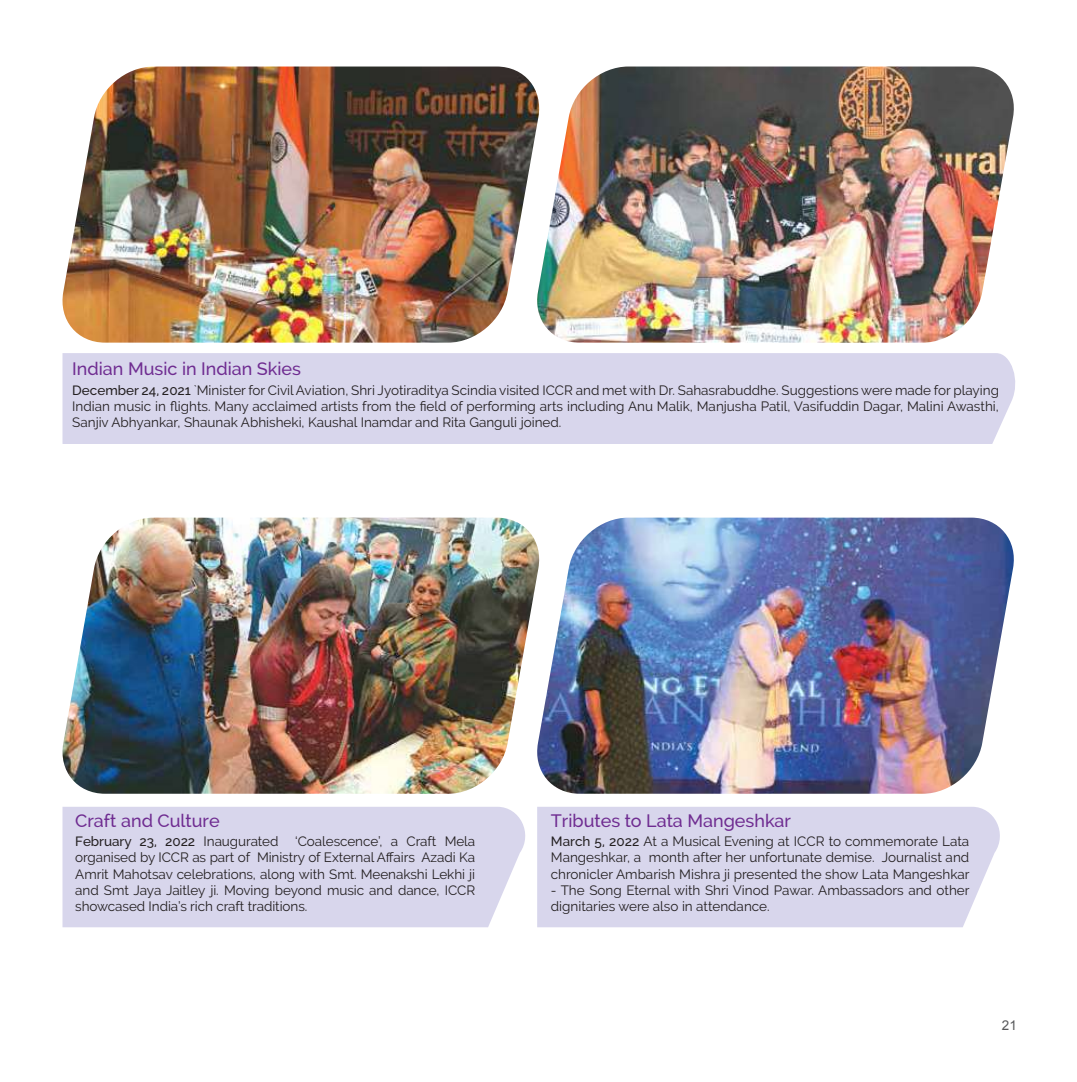
<style>
.page{position:relative;width:1077px;height:1082px;background:#fff}
.page>*{position:absolute;margin:0;border:0;box-sizing:border-box;transform-origin:0 0}
.t1{font:500 18px "Raleway";color:#6f2c91}
.t2{font:13.5px/16.2px "Raleway";color:#231f20;text-align:justify}
.t3{font:13.5px "Arial";color:#58595b}
.s1{font-weight:500}
</style>
<div class="page">
<img style="left:62px;top:517px;width:471px;height:276px">
<div style="left:63px;top:807px;width:462px;height:120px;background:#d8d6ec"></div>
<img style="left:533px;top:517px;width:481px;height:276px">
<div style="left:537px;top:807px;width:463px;height:120px;background:#d8d6ec"></div>
<img style="left:62px;top:66px;width:471px;height:276px">
<img style="left:533px;top:66px;width:481px;height:276px">
<div style="left:63px;top:353px;width:952px;height:91px;background:#d8d6ec"></div>
<h1 class="t1" style="left:72px;top:358px;width:230px">Indian Music in Indian Skies</h1>
<p class="t2" style="left:72px;top:381px;width:928px"><span class="s1">December 24, 2021</span> `Minister for Civil Aviation, Shri Jyotiraditya Scindia visited ICCR and met with Dr. Sahasrabuddhe. Suggestions were made for playing Indian music in flights. Many acclaimed artists from the field of performing arts including Anu Malik, Manjusha Patil, Vasifuddin Dagar, Malini Awasthi, Sanjiv Abhyankar, Shaunak Abhisheki, Kaushal Inamdar and Rita Ganguli joined.</p>
<h1 class="t1" style="left:75px;top:809px;width:146px">Craft and Culture</h1>
<p class="t2" style="left:75px;top:833px;width:401px"><span class="s1">February 23, 2022</span> Inaugurated ‘Coalescence’, a Craft Mela organised by ICCR as part of Ministry of External Affairs Azadi Ka Amrit Mahotsav celebrations, along with Smt. Meenakshi Lekhi ji and Smt Jaya Jaitley ji. Moving beyond music and dance, ICCR showcased India’s rich craft traditions.</p>
<h1 class="t1" style="left:551px;top:809px;width:242px">Tributes to Lata Mangeshkar</h1>
<p class="t2" style="left:551px;top:832px;width:420px"><span class="s1">March 5, 2022</span> At a Musical Evening at ICCR to commemorate Lata Mangeshkar, a month after her unfortunate demise. Journalist and chronicler Ambarish Mishra ji presented the show Lata Mangeshkar</p>
<p class="t2" style="left:551px;top:881px;width:420px">- The Song Eternal with Shri Vinod Pawar. Ambassadors and other dignitaries were also in attendance.</p>
<p class="t3" style="left:1002px;top:1016px;width:17px">21</p>
</div>
